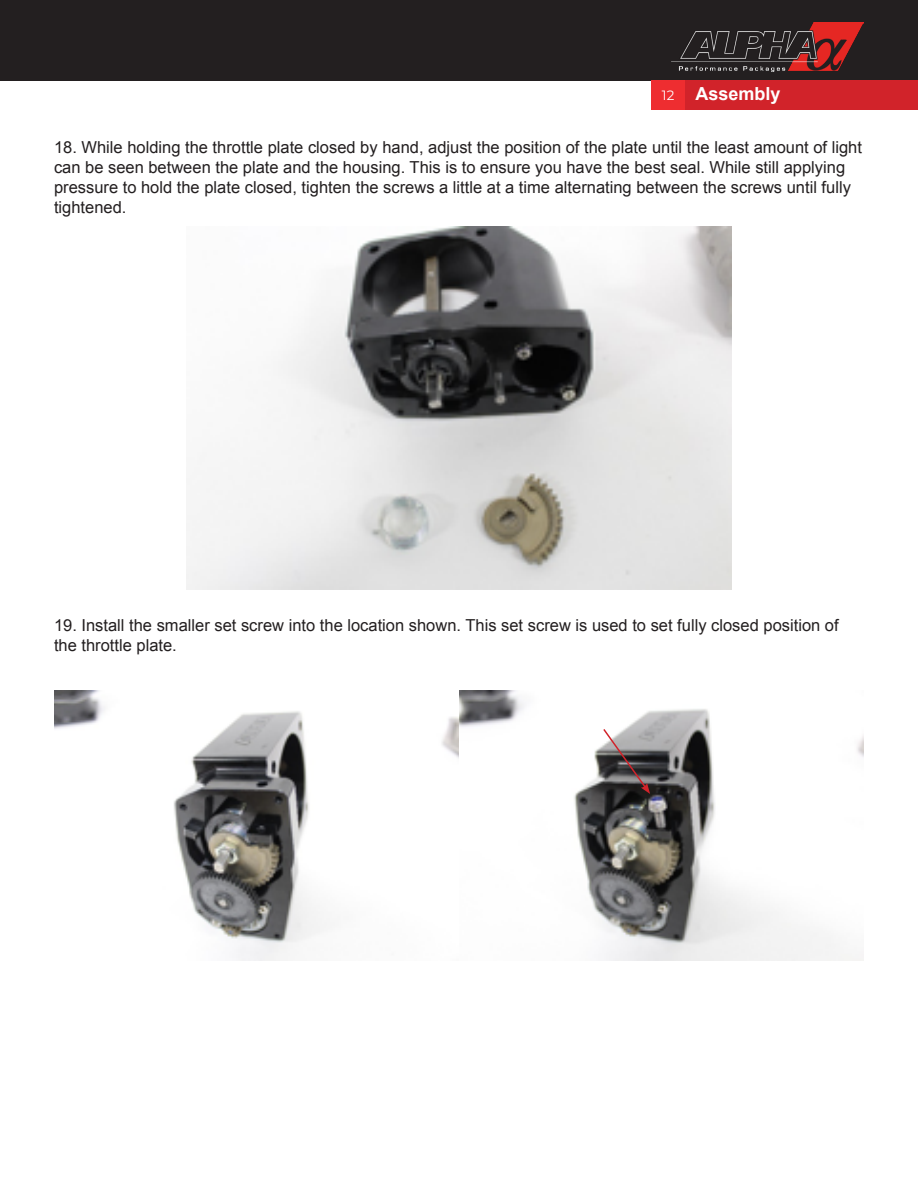
<style>
.page{position:relative;width:918px;height:1188px;background:#fff}
.page>*{position:absolute;margin:0;border:0;box-sizing:border-box;transform-origin:0 0}
.t1{font:700 18px "Arial";color:#fff}
.t2{font:16.5px/19.8px "Arial";color:#231f20}
.t3{font:13.5px "Montserrat";color:#fff}
</style>
<div class="page">
<div style="left:0;top:0;width:918px;height:80px;background:#231f20"></div>
<div style="left:652px;top:80px;width:266px;height:30px;background:#d1232a"></div>
<div style="left:651px;top:80px;width:34px;height:30px;background:#ee2d30"></div>
<img style="left:672px;top:23px;width:192px;height:49px">
<img style="left:187px;top:227px;width:544px;height:363px">
<img style="left:54px;top:690px;width:810px;height:270px">
<svg style="left:602px;top:727px;width:48px;height:67px;background:#736b6d"></svg>
<p class="t3" style="left:662px;top:86px;width:14px">12</p>
<p class="t1" style="left:695px;top:82px;width:87px">Assembly</p>
<p class="t2" style="left:54px;top:138px;width:810px">18. While holding the throttle plate closed by hand, adjust the position of the plate until the least amount of light can be seen between the plate and the housing. This is to ensure you have the best seal. While still applying pressure to hold the plate closed, tighten the screws a little at a time alternating between the screws until fully tightened.</p>
<p class="t2" style="left:54px;top:615px;width:786px">19. Install the smaller set screw into the location shown. This set screw is used to set fully closed position of the throttle plate.</p>
</div>
